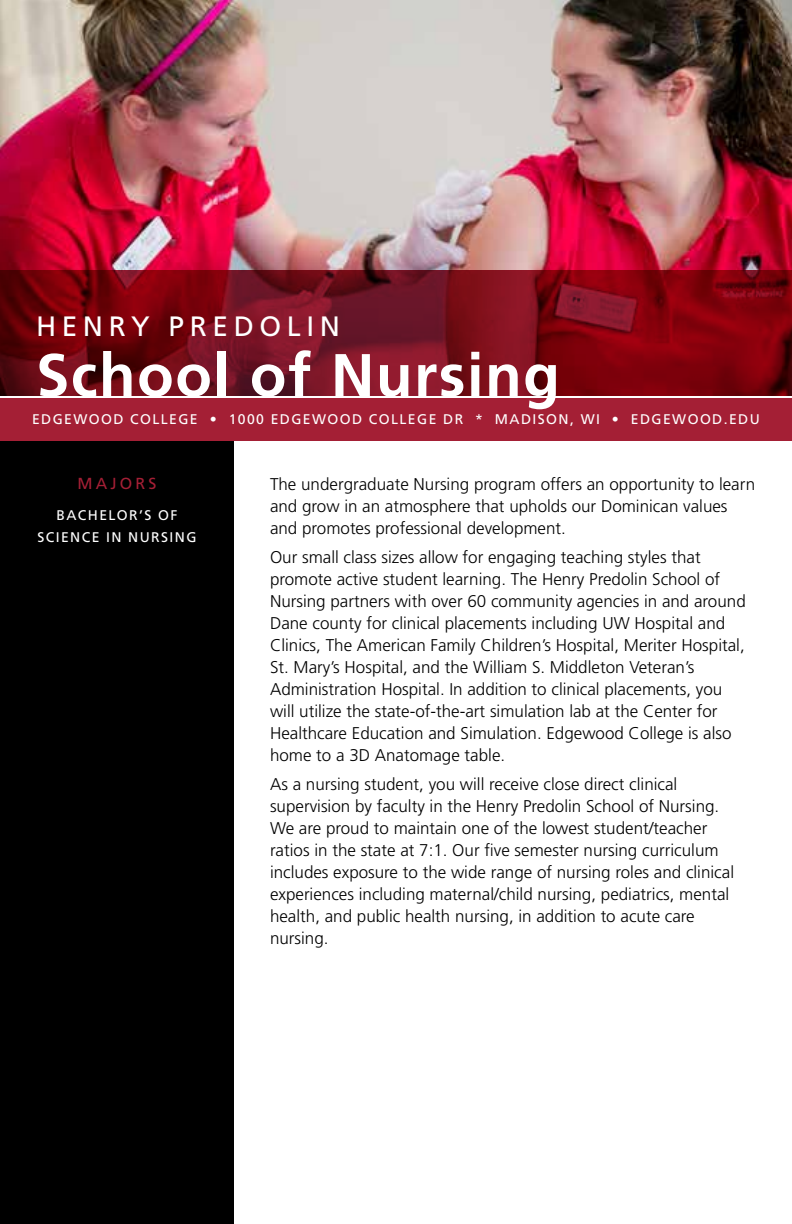
<style>
.page{position:relative;width:792px;height:1224px;background:#fff}
.page>*{position:absolute;margin:0;border:0;box-sizing:border-box;transform-origin:0 0}
.t1{font:700 60px "Frutiger LT Std";letter-spacing:.025em;color:#fff}
.t2{font:28px "Frutiger LT Std";letter-spacing:.2em;color:#fff}
.t3{font:300 17px/22px "Frutiger LT Std";color:#000}
.t4{font:16px "Frutiger LT Std";letter-spacing:.2em;color:#a41f35}
.t5{font:14px/22px "Frutiger LT Std";letter-spacing:.1em;color:#fff;text-align:center}
</style>
<div class="page">
<img style="left:0;top:0;width:792px;height:270px">
<svg style="left:0;top:270px;width:792px;height:126px;background:#770a16"></svg>
<div style="left:0;top:441px;width:234px;height:783px;background:#000"></div>
<div style="left:0;top:396px;width:792px;height:45px;background:#a41f35"></div>
<hr style="left:0;top:396px;width:792px;height:2px;background:#fff">
<h2 class="t2" style="left:36px;top:310px;width:306px">HENRY PREDOLIN</h2>
<h1 class="t1" style="left:36px;top:340px;width:525px">School of Nursing</h1>
<p class="t5" style="left:32px;top:408px;width:729px">EDGEWOOD COLLEGE • 1000 EDGEWOOD COLLEGE DR * MADISON, WI • EDGEWOOD.EDU</p>
<p class="t4" style="left:77px;top:474px;width:81px">MAJORS</p>
<p class="t5" style="left:37px;top:504px;width:161px">BACHELOR’S OF<br>SCIENCE IN NURSING</p>
<p class="t3" style="left:270px;top:473px;width:487px">The undergraduate Nursing program offers an opportunity to learn and grow in an atmosphere that upholds our Dominican values and promotes professional development.</p>
<p class="t3" style="left:270px;top:546px;width:477px">Our small class sizes allow for engaging teaching styles that promote active student learning. The Henry Predolin School of Nursing partners with over 60 community agencies in and around Dane county for clinical placements including UW Hospital and Clinics, The American Family Children’s Hospital, Meriter Hospital, St. Mary’s Hospital, and the William S. Middleton Veteran’s Administration Hospital. In addition to clinical placements, you will utilize the state-of-the-art simulation lab at the Center for Healthcare Education and Simulation. Edgewood College is also home to a 3D Anatomage table.</p>
<p class="t3" style="left:270px;top:774px;width:466px">As a nursing student, you will receive close direct clinical supervision by faculty in the Henry Predolin School of Nursing.<br>We are proud to maintain one of the lowest student/teacher ratios in the state at 7:1. Our five semester nursing curriculum includes exposure to the wide range of nursing roles and clinical experiences including maternal/child nursing, pediatrics, mental health, and public health nursing, in addition to acute care nursing.</p>
</div>
